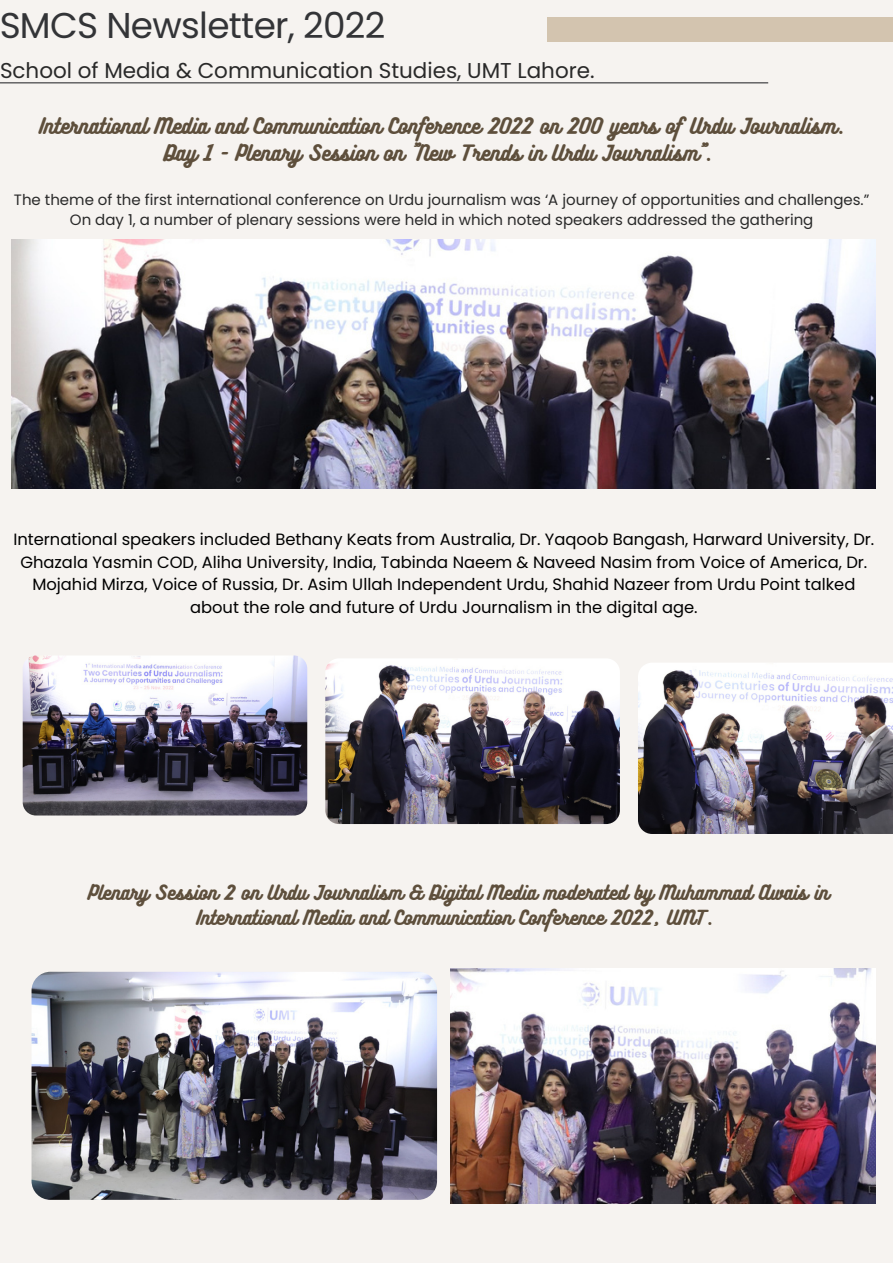
<style>
.page{position:relative;width:893px;height:1264px;background:#fff}
.page>*{position:absolute;margin:0;border:0;box-sizing:border-box;transform-origin:0 0}
.t1{font:35.85px "Poppins";letter-spacing:-.02em;color:#333437}
.t2{font:21.45px "Poppins";color:#292929}
.t3{font:19.5px/27px "Bukhari Script";color:#5e4f3c;text-align:center}
.t4{font:18px/24.8px "Bukhari Script";color:#5e4f3c;text-align:center}
.t5{font:16.35px/22.5px "Poppins";color:#000;text-align:center}
.t6{font:15px/20.2px "Poppins";color:#292929;text-align:center}
</style>
<div class="page">
<div style="left:0;top:0;width:892px;height:1262px;background:#f6f3f0"></div>
<img style="left:12px;top:240px;width:863px;height:248px">
<img style="left:23px;top:655px;width:284px;height:160px;border-radius:13px">
<img style="left:325px;top:658px;width:295px;height:166px;border-radius:14px">
<img style="left:32px;top:971px;width:405px;height:228px;border-radius:19px">
<hr style="left:0;top:82px;width:768px;height:1px;background:#333437">
<img style="left:638px;top:663px;width:254px;height:171px">
<img style="left:450px;top:968px;width:425px;height:235px">
<div style="left:547px;top:17px;width:345px;height:25px;background:#d3c4af"></div>
<h1 class="t1" style="left:0;top:1px;width:387px">SMCS Newsletter, 2022</h1>
<h2 class="t2" style="left:0;top:55px;width:596px">School of Media &amp; Communication Studies, UMT Lahore.</h2>
<p class="t3" style="left:39px;top:111px;width:806px">International Media and Communication Conference 2022 on 200 years of Urdu Journalism.<br>Day 1 - Plenary Session on "New Trends in Urdu Journalism".</p>
<p class="t6" style="left:14px;top:190px;width:857px">The theme of the first international conference on Urdu journalism was ‘A journey of opportunities and challenges.”<br>On day 1, a number of plenary sessions were held in which noted speakers addressed the gathering</p>
<p class="t5" style="left:13px;top:528px;width:862px">International speakers included Bethany Keats from Australia, Dr. Yaqoob Bangash, Harward University, Dr.<br>Ghazala Yasmin COD, Aliha University, India, Tabinda Naeem &amp; Naveed Nasim from Voice of America, Dr.<br>Mojahid Mirza, Voice of Russia, Dr. Asim Ullah Independent Urdu, Shahid Nazeer from Urdu Point talked about the role and future of Urdu Journalism in the digital age.</p>
<p class="t4" style="left:88px;top:879px;width:742px">Plenary Session 2 on Urdu Journalism &amp; Digital Media moderated by Muhammad Awais in<br>International Media and Communication Conference 2022, UMT.</p>
</div>
